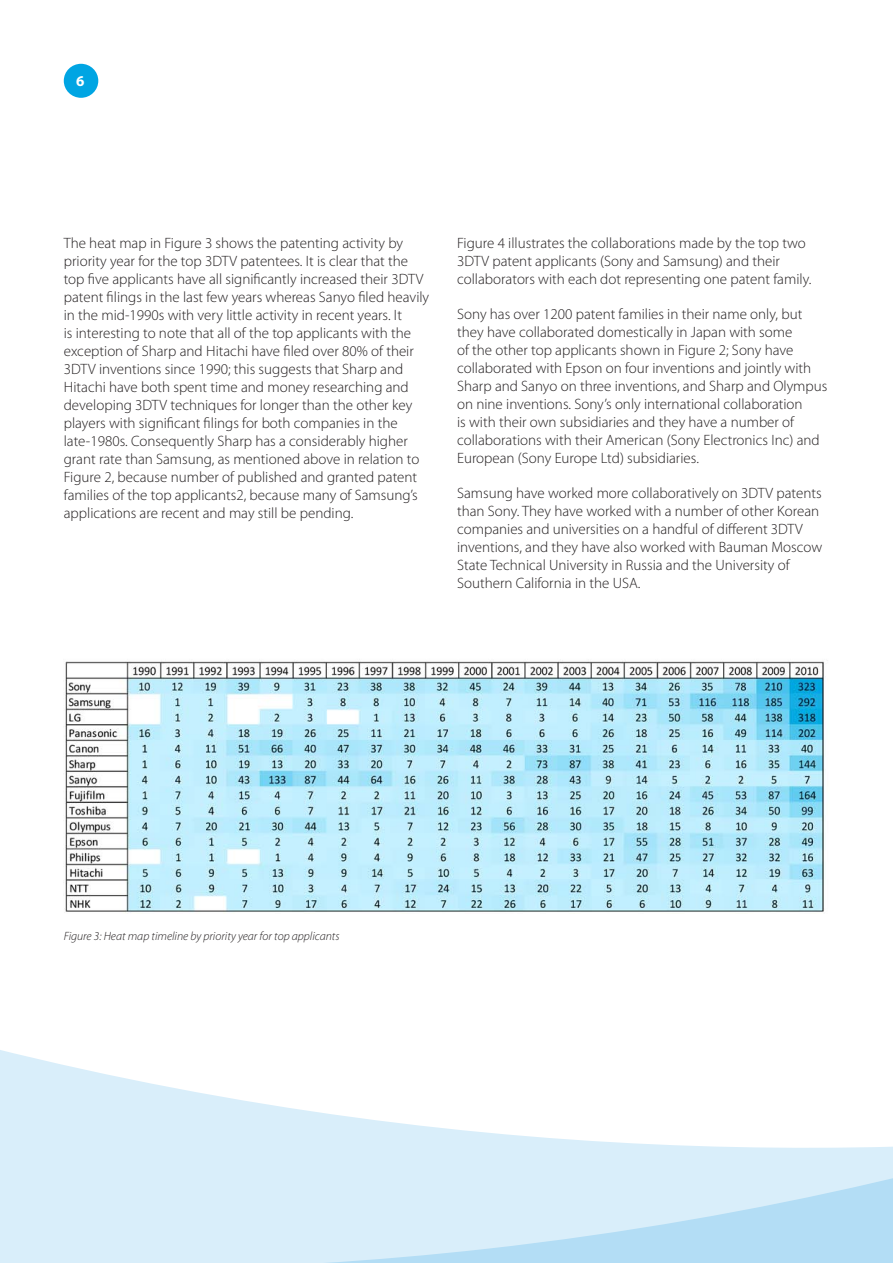
<style>
.page{position:relative;width:893px;height:1263px;background:#fff}
.page>*{position:absolute;margin:0;border:0;box-sizing:border-box;transform-origin:0 0}
.t1{font:300 15px/18px "Myriad Pro";color:#231f20}
.t2{font:700 15px "Myriad Pro";color:#fff}
.t3{font:italic 300 12px "Myriad Pro";color:#231f20}
</style>
<div class="page">
<div style="left:64px;top:64px;width:34px;height:34px;background:#00a5e3;border-radius:50%"></div>
<svg style="left:0;top:1050px;width:893px;height:213px;fill:#d9eefa"></svg>
<img style="left:64px;top:660px;width:764px;height:253px">
<p class="t2" style="left:76px;top:72px;width:10px">6</p>
<p class="t1" style="left:64px;top:233px;width:367px">The heat map in Figure 3 shows the patenting activity by priority year for the top 3DTV patentees. It is clear that the top five applicants have all significantly increased their 3DTV patent filings in the last few years whereas Sanyo filed heavily in the mid-1990s with very little activity in recent years. It<br>is interesting to note that all of the top applicants with the exception of Sharp and Hitachi have filed over 80% of their 3DTV inventions since 1990; this suggests that Sharp and Hitachi have both spent time and money researching and developing 3DTV techniques for longer than the other key players with significant filings for both companies in the late-1980s. Consequently Sharp has a considerably higher grant rate than Samsung, as mentioned above in relation to Figure 2, because number of published and granted patent families of the top applicants2, because many of Samsung’s applications are recent and may still be pending.</p>
<p class="t1" style="left:457px;top:233px;width:356px">Figure 4 illustrates the collaborations made by the top two<br>3DTV patent applicants (Sony and Samsung) and their collaborators with each dot representing one patent family.</p>
<p class="t1" style="left:457px;top:304px;width:372px">Sony has over 1200 patent families in their name only, but they have collaborated domestically in Japan with some<br>of the other top applicants shown in Figure 2; Sony have collaborated with Epson on four inventions and jointly with Sharp and Sanyo on three inventions, and Sharp and Olympus on nine inventions. Sony’s only international collaboration<br>is with their own subsidiaries and they have a number of collaborations with their American (Sony Electronics Inc) and European (Sony Europe Ltd) subsidiaries.</p>
<p class="t1" style="left:457px;top:483px;width:367px">Samsung have worked more collaboratively on 3DTV patents than Sony. They have worked with a number of other Korean companies and universities on a handful of different 3DTV inventions, and they have also worked with Bauman Moscow State Technical University in Russia and the University of Southern California in the USA.</p>
<p class="t3" style="left:64px;top:929px;width:277px">Figure 3: Heat map timeline by priority year for top applicants</p>
</div>
